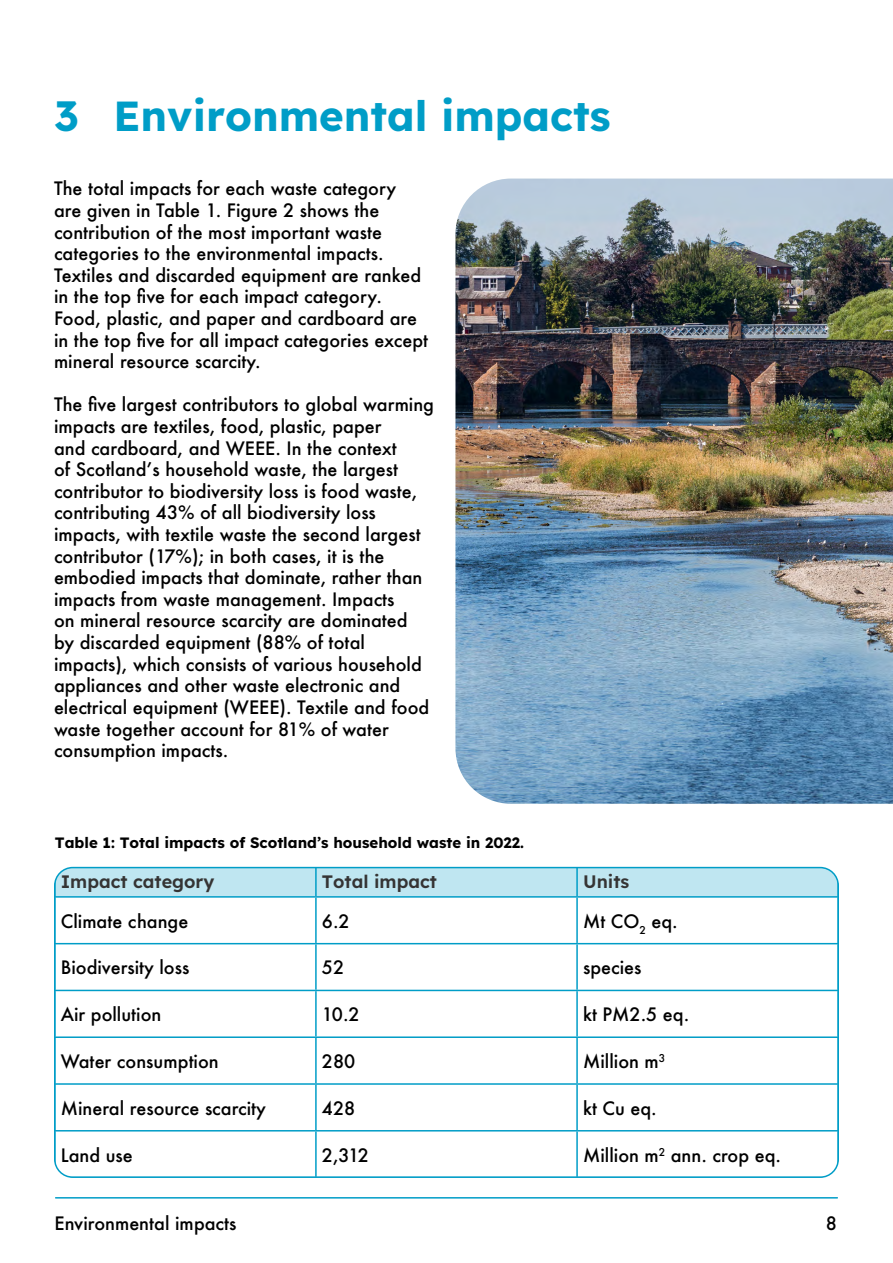
<style>
.page{position:relative;width:893px;height:1263px;background:#fff}
.page>*{position:absolute;margin:0;border:0;box-sizing:border-box;transform-origin:0 0}
.Heading_1{font:42px "Lexend";color:#009dc7}
.Main_Body_Paragraph_Text{font:500 18px/21.6px "Futura";color:#000}
.t1{font:18px "Lexend";color:#353434}
.Tabel_Label{font:15px "Lexend";color:#000}
</style>
<div class="page">
<hr style="left:56px;top:1197px;width:781px;height:1px;background:#009dc7">
<hr style="left:315px;top:898px;width:2px;height:45px;background:#009dc7">
<hr style="left:576px;top:898px;width:2px;height:45px;background:#009dc7">
<hr style="left:55px;top:943px;width:261px;height:1px;background:#009dc7">
<hr style="left:316px;top:943px;width:261px;height:1px;background:#009dc7">
<hr style="left:315px;top:944px;width:2px;height:46px;background:#009dc7">
<hr style="left:577px;top:943px;width:261px;height:1px;background:#009dc7">
<hr style="left:576px;top:944px;width:2px;height:46px;background:#009dc7">
<hr style="left:55px;top:990px;width:261px;height:1px;background:#009dc7">
<hr style="left:316px;top:990px;width:261px;height:1px;background:#009dc7">
<hr style="left:315px;top:991px;width:2px;height:45px;background:#009dc7">
<hr style="left:577px;top:990px;width:261px;height:1px;background:#009dc7">
<hr style="left:576px;top:991px;width:2px;height:45px;background:#009dc7">
<hr style="left:55px;top:1036px;width:261px;height:2px;background:#009dc7">
<hr style="left:316px;top:1036px;width:261px;height:2px;background:#009dc7">
<hr style="left:315px;top:1038px;width:2px;height:45px;background:#009dc7">
<hr style="left:577px;top:1036px;width:261px;height:2px;background:#009dc7">
<hr style="left:576px;top:1038px;width:2px;height:45px;background:#009dc7">
<hr style="left:55px;top:1083px;width:261px;height:2px;background:#009dc7">
<hr style="left:316px;top:1083px;width:261px;height:2px;background:#009dc7">
<hr style="left:315px;top:1085px;width:2px;height:45px;background:#009dc7">
<hr style="left:577px;top:1083px;width:261px;height:2px;background:#009dc7">
<hr style="left:576px;top:1085px;width:2px;height:45px;background:#009dc7">
<hr style="left:55px;top:1130px;width:261px;height:1px;background:#009dc7">
<hr style="left:55px;top:1131px;width:1px;height:46px;background:#009dc7">
<hr style="left:316px;top:1130px;width:261px;height:1px;background:#009dc7">
<hr style="left:315px;top:1131px;width:2px;height:46px;background:#009dc7">
<hr style="left:577px;top:1130px;width:261px;height:1px;background:#009dc7">
<hr style="left:576px;top:1131px;width:2px;height:46px;background:#009dc7">
<hr style="left:837px;top:1131px;width:1px;height:46px;background:#009dc7">
<hr style="left:55px;top:1177px;width:261px;height:1px;background:#009dc7">
<hr style="left:577px;top:1177px;width:261px;height:1px;background:#009dc7">
<div style="left:55px;top:867px;width:783px;height:29px;background:#bfe6f1"></div>
<hr style="left:55px;top:896px;width:261px;height:2px;background:#009dc7">
<hr style="left:316px;top:896px;width:261px;height:2px;background:#009dc7">
<hr style="left:577px;top:896px;width:261px;height:2px;background:#009dc7">
<div style="left:54px;top:867px;width:785px;height:311px;border:2px solid #009dc7;border-radius:18px"></div>
<img style="left:455px;top:179px;width:438px;height:625px">
<h1 class="Heading_1" style="left:54px;top:86px;width:558px">3 Environmental impacts</h1>
<p class="Main_Body_Paragraph_Text" style="left:54px;top:178px;width:376px">The total impacts for each waste category are given in Table 1. Figure 2 shows the contribution of the most important waste categories to the environmental impacts.<br>Textiles and discarded equipment are ranked in the top five for each impact category.<br>Food, plastic, and paper and cardboard are in the top five for all impact categories except mineral resource scarcity.</p>
<p class="Main_Body_Paragraph_Text" style="left:54px;top:394px;width:382px">The five largest contributors to global warming impacts are textiles, food, plastic, paper<br>and cardboard, and WEEE. In the context<br>of Scotland’s household waste, the largest contributor to biodiversity loss is food waste, contributing 43% of all biodiversity loss impacts, with textile waste the second largest contributor (17%); in both cases, it is the embodied impacts that dominate, rather than impacts from waste management. Impacts<br>on mineral resource scarcity are dominated<br>by discarded equipment (88% of total impacts), which consists of various household appliances and other waste electronic and electrical equipment (WEEE). Textile and food waste together account for 81% of water consumption impacts.</p>
<p class="Tabel_Label" style="left:55px;top:832px;width:470px">Table 1: Total impacts of Scotland’s household waste in 2022.</p>
<p class="t1" style="left:61px;top:869px;width:155px">Impact category</p>
<p class="t1" style="left:322px;top:869px;width:117px">Total impact</p>
<p class="t1" style="left:583px;top:869px;width:48px">Units</p>
<p class="Main_Body_Paragraph_Text" style="left:61px;top:910px;width:129px">Climate change</p>
<p class="Main_Body_Paragraph_Text" style="left:322px;top:910px;width:29px">6.2</p>
<p class="Main_Body_Paragraph_Text" style="left:583px;top:910px;width:96px">Mt CO<sub>2</sub> eq.</p>
<p class="Main_Body_Paragraph_Text" style="left:61px;top:957px;width:130px">Biodiversity loss</p>
<p class="Main_Body_Paragraph_Text" style="left:322px;top:957px;width:24px">52</p>
<p class="Main_Body_Paragraph_Text" style="left:583px;top:957px;width:60px">species</p>
<p class="Main_Body_Paragraph_Text" style="left:61px;top:1003px;width:102px">Air pollution</p>
<p class="Main_Body_Paragraph_Text" style="left:322px;top:1003px;width:39px">10.2</p>
<p class="Main_Body_Paragraph_Text" style="left:583px;top:1003px;width:108px">kt PM2.5 eq.</p>
<p class="Main_Body_Paragraph_Text" style="left:61px;top:1050px;width:160px">Water consumption</p>
<p class="Main_Body_Paragraph_Text" style="left:322px;top:1050px;width:35px">280</p>
<p class="Main_Body_Paragraph_Text" style="left:583px;top:1050px;width:84px">Million m<sup>3</sup></p>
<p class="Main_Body_Paragraph_Text" style="left:61px;top:1097px;width:207px">Mineral resource scarcity</p>
<p class="Main_Body_Paragraph_Text" style="left:322px;top:1097px;width:35px">428</p>
<p class="Main_Body_Paragraph_Text" style="left:583px;top:1097px;width:75px">kt Cu eq.</p>
<p class="Main_Body_Paragraph_Text" style="left:61px;top:1144px;width:74px">Land use</p>
<p class="Main_Body_Paragraph_Text" style="left:322px;top:1144px;width:48px">2,312</p>
<p class="Main_Body_Paragraph_Text" style="left:583px;top:1144px;width:200px">Million m<sup>2</sup> ann. crop eq.</p>
<p class="Main_Body_Paragraph_Text" style="left:55px;top:1212px;width:183px">Environmental impacts</p>
<p class="Main_Body_Paragraph_Text" style="left:826px;top:1212px;width:13px">8</p>
</div>
